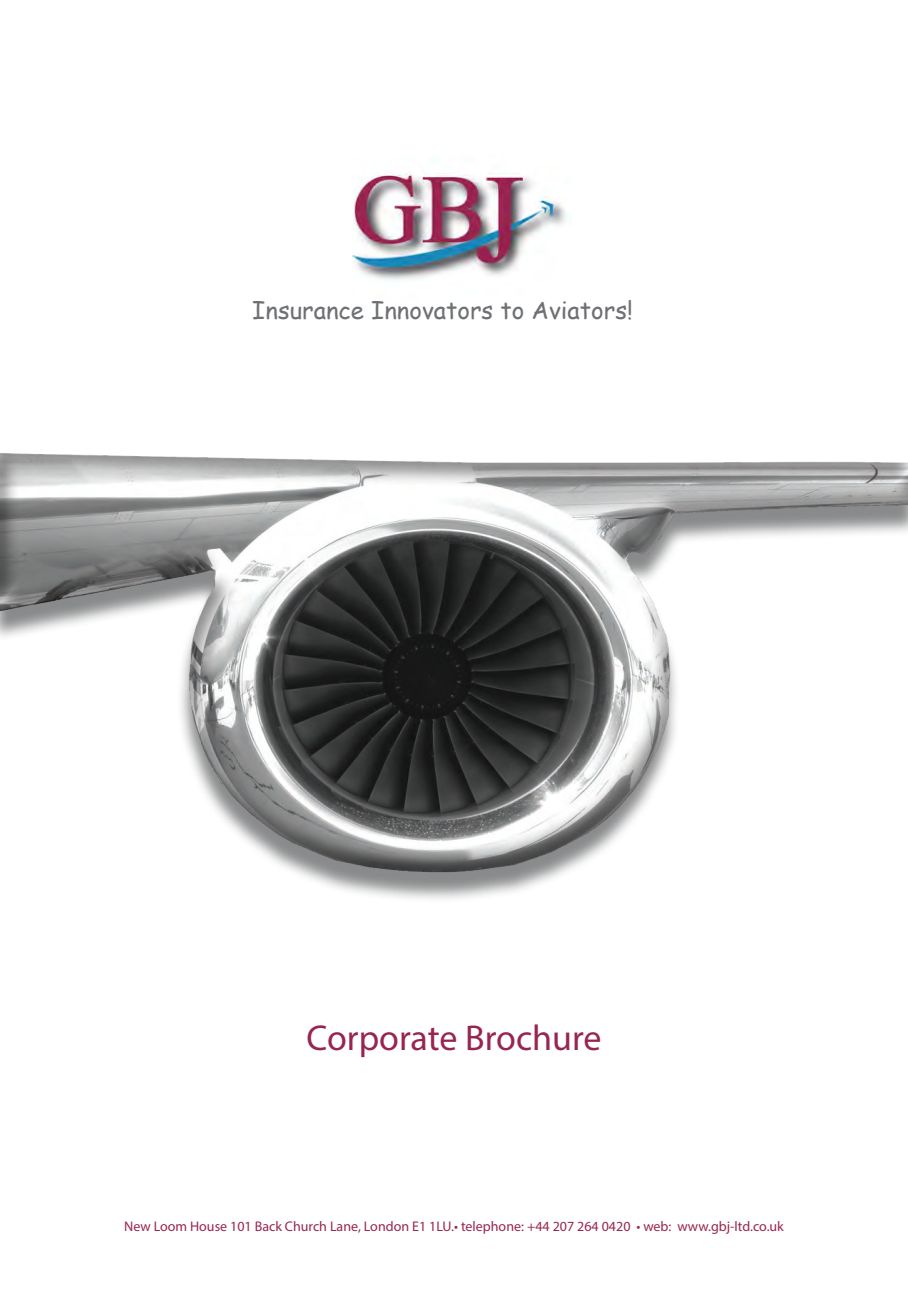
<style>
.page{position:relative;width:908px;height:1304px;background:#fff}
.page>*{position:absolute;margin:0;border:0;box-sizing:border-box;transform-origin:0 0}
.t1{font:36px "Myriad Pro";color:#982551}
.t2{font:24px "Comic Sans MS";color:#6f7073}
.t3{font:14px "Myriad Pro";color:#982551}
</style>
<div class="page">
<div style="left:0;top:428px;width:907px;height:469px;background:#231f20;opacity:.5"></div>
<img style="left:352px;top:159px;width:216px;height:121px">
<p class="t2" style="left:252px;top:293px;width:382px">Insurance Innovators to Aviators!</p>
<p class="t1" style="left:306px;top:1016px;width:296px">Corporate Brochure</p>
<p class="t3" style="left:124px;top:1217px;width:661px">New Loom House 101 Back Church Lane, London E1 1LU.• telephone: +44 207 264 0420 • web: www.gbj-ltd.co.uk</p>
</div>
